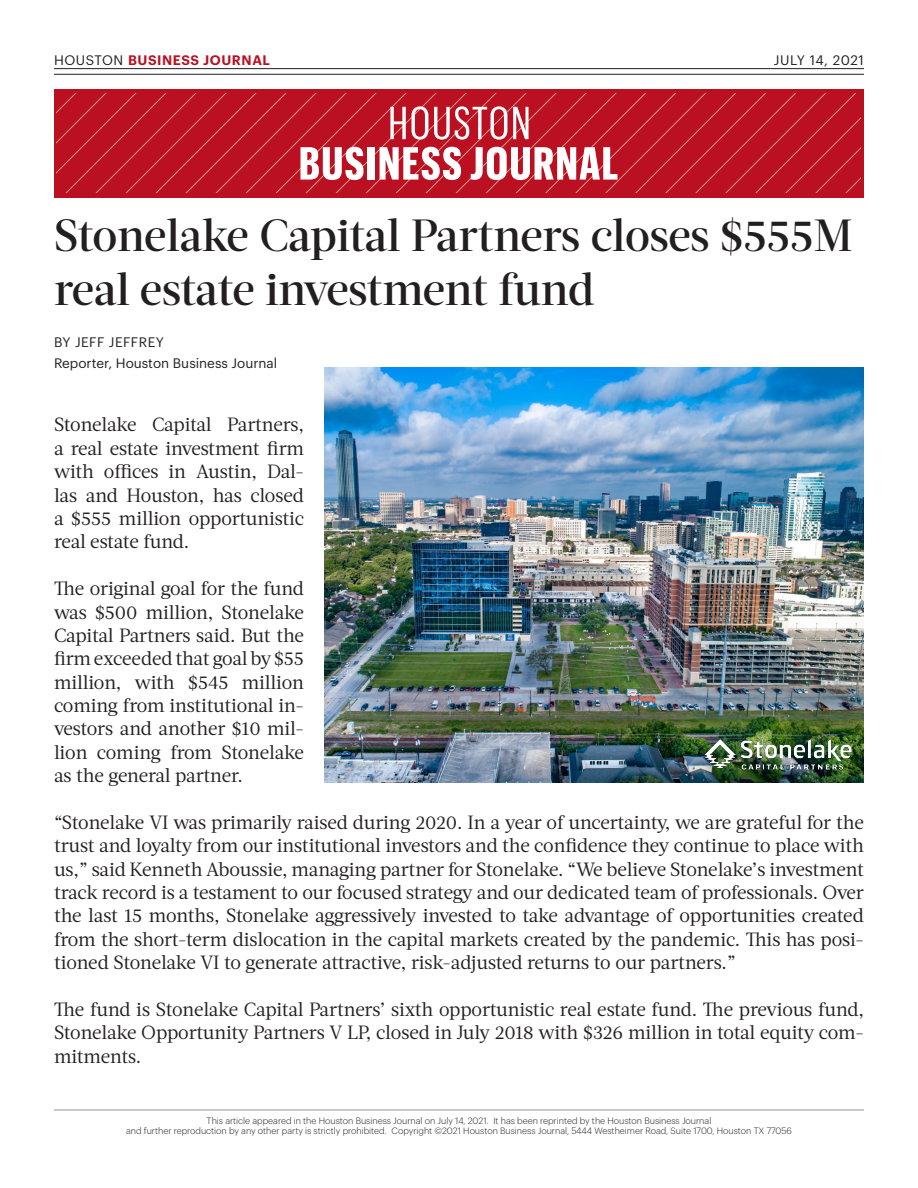
<style>
.page{position:relative;width:918px;height:1188px;background:#fff}
.page>*{position:absolute;margin:0;border:0;box-sizing:border-box;transform-origin:0 0}
.t1{font:500 45px/54px "Acta Headline";letter-spacing:-.015em;color:#231f20}
.t2{font:19.2px/23.4px "Acta";letter-spacing:-.01em;color:#231f20;text-align:justify}
.t3{font:13.5px "Graphik";color:#231f20}
.t4{font:600 13.5px "Graphik";letter-spacing:.04em;color:#ba1021}
.t5{font:13.5px "Graphik";letter-spacing:.035em;color:#231f20}
.t6{font:13.5px "Graphik";letter-spacing:.045em;color:#231f20}
.t7{font:300 9px "Graphik";color:#231f20}
.s1{font-weight:400;color:#231f20}
</style>
<div class="page">
<hr style="left:54px;top:1110px;width:810px;height:1px;background:#939598">
<hr style="left:54px;top:68px;width:810px;height:1px;background:#231f20">
<hr style="left:54px;top:74px;width:810px;height:1px;background:#231f20">
<div style="left:54px;top:89px;width:810px;height:108px;background:#ba1021"></div>
<svg style="left:57px;top:94px;width:804px;height:99px"></svg>
<img style="left:324px;top:367px;width:540px;height:415px">
<img style="left:698px;top:733px;width:160px;height:43px">
<svg style="left:390px;top:106px;width:38px;height:34px"></svg>
<svg style="left:434px;top:106px;width:73px;height:34px"></svg>
<svg style="left:513px;top:107px;width:16px;height:32px"></svg>
<svg style="left:300px;top:147px;width:64px;height:33px"></svg>
<div style="left:368px;top:147px;width:7px;height:33px;background:#fff"></div>
<svg style="left:380px;top:147px;width:81px;height:33px"></svg>
<svg style="left:471px;top:147px;width:147px;height:33px"></svg>
<p class="t4" style="left:54px;top:50px;width:218px"><span class="s1">HOUSTON</span> BUSINESS JOURNAL</p>
<p class="t6" style="left:774px;top:50px;width:91px">JULY 14, 2021</p>
<p class="t1" style="left:54px;top:209px;width:800px">Stonelake Capital Partners closes $555M real estate investment fund</p>
<p class="t5" style="left:54px;top:332px;width:111px">BY JEFF JEFFREY</p>
<p class="t3" style="left:54px;top:353px;width:225px">Reporter, Houston Business Journal</p>
<p class="t2" style="left:54px;top:413px;width:252px">Stonelake Capital Partners, a real estate investment firm with offices in Austin, Dal&shy;las and Houston, has closed a $555 million opportunistic real estate fund.</p>
<p class="t2" style="left:54px;top:577px;width:252px">The original goal for the fund was $500 million, Stonelake Capital Partners said. But the firm exceeded that goal by $55 million, with $545 million coming from institutional in&shy;vestors and another $10 mil&shy;lion coming from Stonelake as the general partner.</p>
<p class="t2" style="left:54px;top:811px;width:812px">“Stonelake VI was primarily raised during 2020. In a year of uncertainty, we are grateful for the trust and loyalty from our institutional investors and the confidence they continue to place with us,” said Kenneth Aboussie, managing partner for Stonelake. “We believe Stonelake’s investment track record is a testament to our focused strategy and our dedicated team of professionals. Over the last 15 months, Stonelake aggressively invested to take advantage of opportunities created from the short-term dislocation in the capital markets created by the pandemic. This has posi&shy;tioned Stonelake VI to generate attractive, risk-adjusted returns to our partners.”</p>
<p class="t2" style="left:54px;top:998px;width:812px">The fund is Stonelake Capital Partners’ sixth opportunistic real estate fund. The previous fund, Stonelake Opportunity Partners V LP, closed in July 2018 with $326 million in total equity com&shy;mitments.</p>
<p class="t7" style="left:207px;top:1114px;width:506px">This article appeared in the Houston Business Journal on July 14, 2021. It has been reprinted by the Houston Business Journal</p>
<p class="t7" style="left:126px;top:1124px;width:667px">and further reproduction by any other party is strictly prohibited. Copyright ©2021 Houston Business Journal, 5444 Westheimer Road, Suite 1700, Houston TX 77056</p>
</div>
